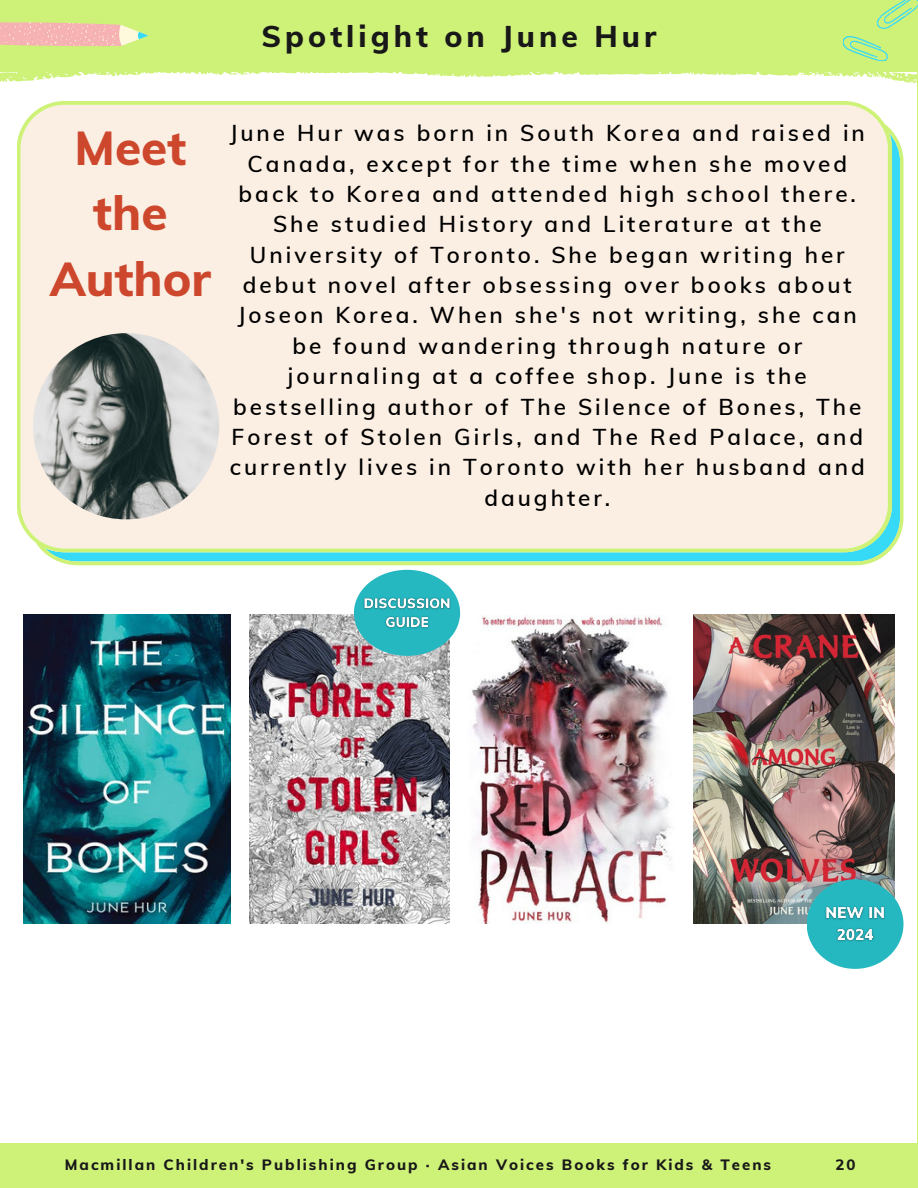
<style>
.page{position:relative;width:918px;height:1188px;background:#cef178}
.page>*{position:absolute;margin:0;border:0;box-sizing:border-box;transform-origin:0 0}
.t1{font:800 47.7px/65.7px "Muli";color:#cd472d;text-align:center}
.t2{font:800 30px "Muli";letter-spacing:.135em;color:#181818}
.t3{font:600 22.5px/30.3px "Muli";letter-spacing:.135em;color:#000;text-align:center}
.t4{font:800 15px "Muli";letter-spacing:.135em;color:#181818}
</style>
<div class="page">
<div style="left:0;top:72px;width:917px;height:1071px;background:#fff"></div>
<svg style="left:160px;top:72px;width:757px;height:11px"></svg>
<svg style="left:0;top:22px;width:158px;height:60px"></svg>
<svg style="left:17px;top:101px;width:887px;height:464px;fill:#fbeee3"></svg>
<img style="left:33px;top:333px;width:186px;height:186px;border-radius:50%">
<svg style="left:843px;top:0;width:75px;height:62px"></svg>
<img style="left:24px;top:614px;width:207px;height:310px">
<img style="left:250px;top:614px;width:200px;height:310px">
<img style="left:472px;top:616px;width:200px;height:308px">
<img style="left:694px;top:614px;width:200px;height:310px">
<div style="left:354px;top:570px;width:106px;height:86px;background:#25b8c1;border-radius:50%"></div>
<img style="left:359px;top:597px;width:96px;height:35px">
<div style="left:807px;top:879px;width:97px;height:90px;background:#25b8c1;border-radius:50%"></div>
<img style="left:825px;top:906px;width:60px;height:36px">
<h2 class="t2" style="left:262px;top:16px;width:396px">Spotlight on June Hur</h2>
<h1 class="t1" style="left:50px;top:114px;width:163px">Meet the<br>Author</h1>
<p class="t3" style="left:230px;top:118px;width:637px">June Hur was born in South Korea and raised in Canada, except for the time when she moved back to Korea and attended high school there.<br>She studied History and Literature at the University of Toronto. She began writing her debut novel after obsessing over books about Joseon Korea. When she's not writing, she can be found wandering through nature or journaling at a coffee shop. June is the bestselling author of The Silence of Bones, The Forest of Stolen Girls, and The Red Palace, and currently lives in Toronto with her husband and daughter.</p>
<p class="t4" style="left:65px;top:1155px;width:708px">Macmillan Children's Publishing Group · Asian Voices Books for Kids &amp; Teens</p>
<p class="t4" style="left:835px;top:1155px;width:22px">20</p>
</div>
